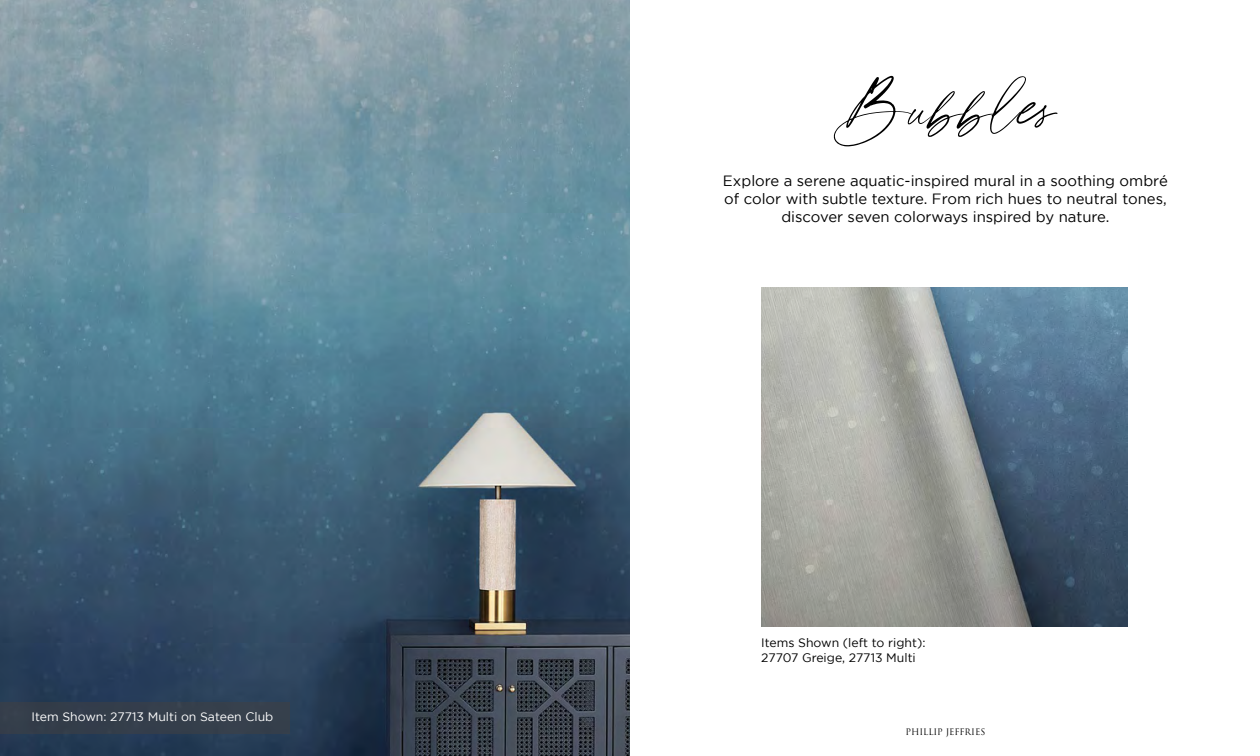
<style>
.page{position:relative;width:1260px;height:756px;background:#fff}
.page>*{position:absolute;margin:0;border:0;box-sizing:border-box;transform-origin:0 0}
.t1{font:73.5px "Blackstone";color:#000}
.t2{font:14.88px/17.8px "Gotham";color:#000;text-align:center}
.t3{font:12.25px/14.7px "Gotham";color:#000}
.t4{font:12.25px "Gotham";color:#fff}
.t5{font:8.75px "Trajan Pro 3";letter-spacing:-.005em;color:#000}
</style>
<div class="page">
<img style="left:0;top:0;width:630px;height:756px">
<div style="left:0;top:703px;width:290px;height:31px;background:#343e4b"></div>
<img style="left:761px;top:287px;width:366px;height:340px">
<p class="t4" style="left:32px;top:710px;width:243px">Item Shown: 27713 Multi on Sateen Club</p>
<h1 class="t1" style="left:830px;top:68px;width:232px">Bubbles</h1>
<p class="t2" style="left:723px;top:172px;width:447px">Explore a serene aquatic-inspired mural in a soothing ombré of color with subtle texture. From rich hues to neutral tones, discover seven colorways inspired by nature.</p>
<p class="t3" style="left:761px;top:635px;width:166px">Items Shown (left to right):<br>27707 Greige, 27713 Multi</p>
<p class="t5" style="left:906px;top:726px;width:81px">PHILLIP JEFFRIES</p>
</div>
